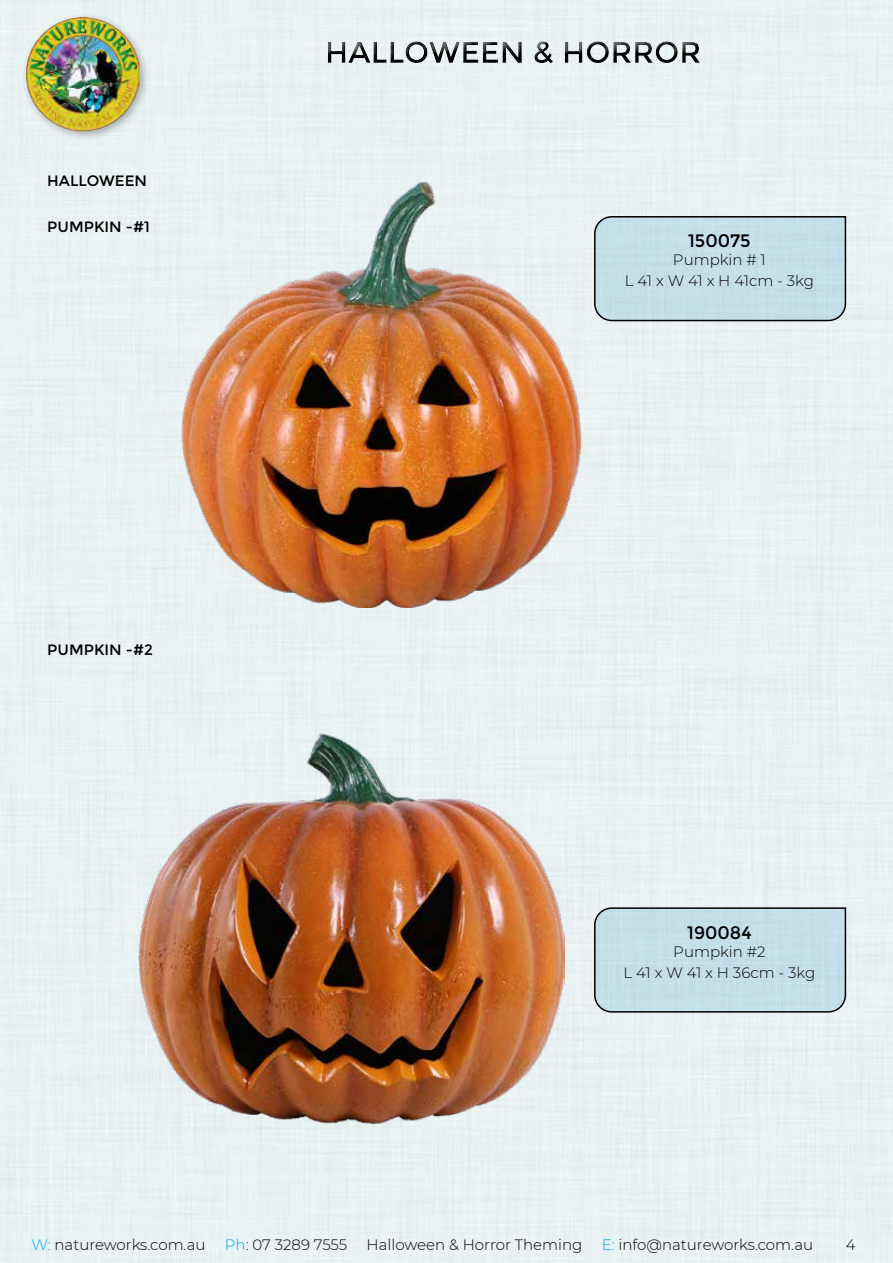
<style>
.page{position:relative;width:893px;height:1263px;background:#e9f2f3}
.page>*{position:absolute;margin:0;border:0;box-sizing:border-box;transform-origin:0 0}
.t1{font:18px "Montserrat";color:#000}
.t2{font:300 15px/21px "Montserrat";color:#000;text-align:center}
.t3{font:15px "Montserrat";color:#000}
.s1{color:#00acd8}
</style>
<div class="page">
<div style="left:21px;top:12px;width:130px;height:129px;background:#000;opacity:.3"></div>
<img style="left:26px;top:17px;width:114px;height:115px">
<div style="left:317px;top:34px;width:390px;height:36px;background:#e8f0f1"></div>
<div style="left:319px;top:37px;width:391px;height:37px;background:#000;opacity:.75"></div>
<svg style="left:594px;top:215px;width:253px;height:107px;background:#bdd6df"></svg>
<div style="left:593px;top:907px;width:254px;height:106px;background:#c4dfe8"></div>
<img style="left:138px;top:716px;width:426px;height:425px">
<img style="left:168px;top:182px;width:426px;height:426px">
<p class="t3" style="left:47px;top:172px;width:101px">HALLOWEEN</p>
<p class="t3" style="left:47px;top:218px;width:104px">PUMPKIN -#1</p>
<p class="t3" style="left:47px;top:641px;width:107px">PUMPKIN -#2</p>
<p class="t1" style="left:688px;top:231px;width:64px">150075</p>
<p class="t2" style="left:625px;top:249px;width:191px">Pumpkin # 1<br>L 41 x W 41 x H 41cm - 3kg</p>
<p class="t1" style="left:687px;top:922px;width:66px">190084</p>
<p class="t2" style="left:623px;top:940px;width:193px">Pumpkin #2<br>L 41 x W 41 x H 36cm - 3kg</p>
<p class="t2" style="left:32px;top:1233px;width:176px"><span class="s1">W:</span> natureworks.com.au</p>
<p class="t2" style="left:225px;top:1233px;width:124px"><span class="s1">Ph</span>: 07 3289 7555</p>
<p class="t2" style="left:367px;top:1233px;width:217px">Halloween &amp; Horror Theming</p>
<p class="t2" style="left:602px;top:1233px;width:213px"><span class="s1">E:</span> info@natureworks.com.au</p>
<p class="t2" style="left:846px;top:1234px;width:11px">4</p>
</div>
